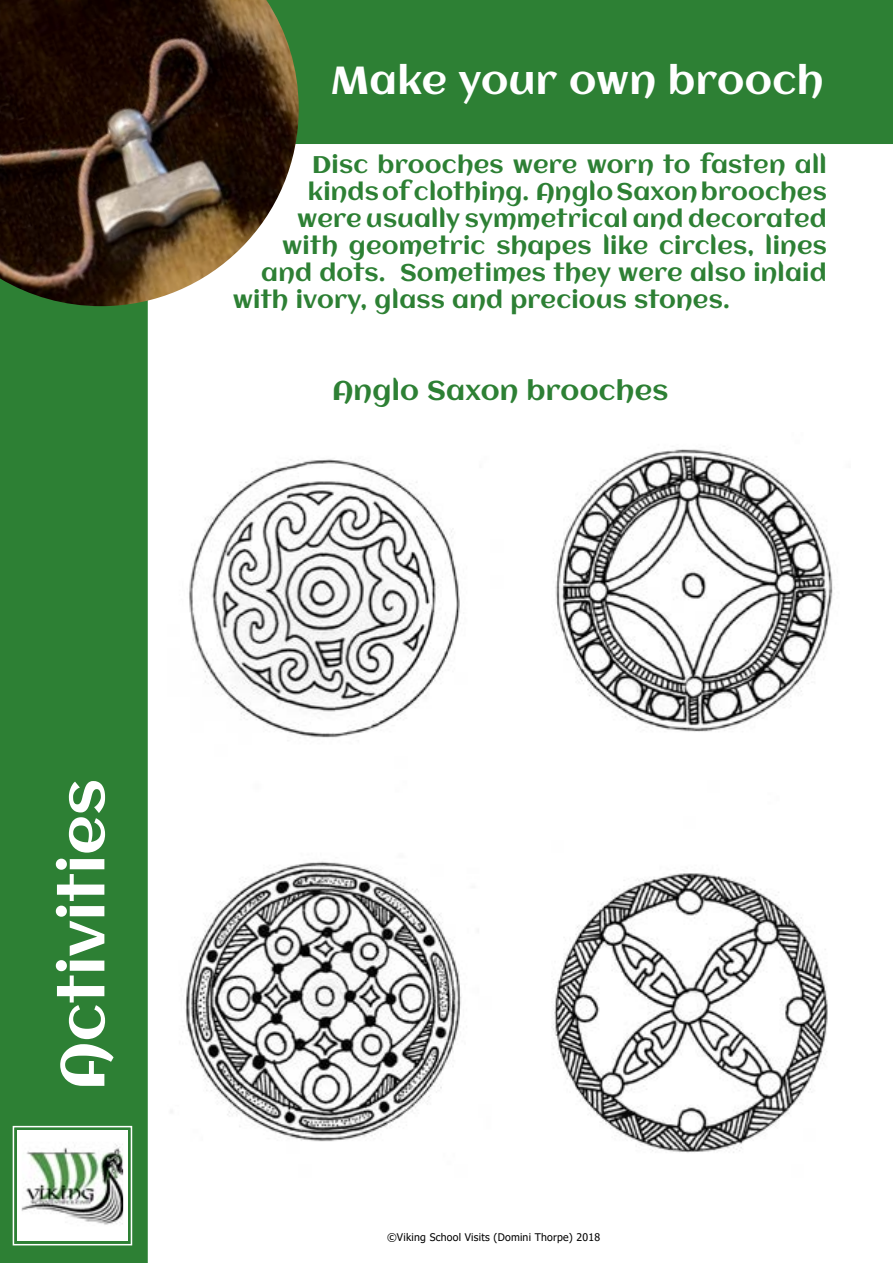
<style>
.page{position:relative;width:893px;height:1263px;background:#fff}
.page>*{position:absolute;margin:0;border:0;box-sizing:border-box;transform-origin:0 0}
.t1{font:61.5px "Aclonica";color:#fff}
.t2{font:39px "Aclonica";letter-spacing:.01em;color:#fff}
.t3{font:27px "Aclonica";letter-spacing:.01em;color:#2d8034}
.t4{font:24px "Aclonica";letter-spacing:.01em;color:#2d8034}
.t5{font:10.5px "Tahoma";letter-spacing:.02em;color:#000}
</style>
<div class="page">
<div style="left:299px;top:0;width:594px;height:144px;background:#2d8034"></div>
<div style="left:0;top:306px;width:148px;height:957px;background:#2d8034"></div>
<svg style="left:12px;top:1125px;width:121px;height:121px"></svg>
<img style="left:0;top:0;width:299px;height:306px">
<img style="left:171px;top:449px;width:664px;height:704px">
<h2 class="t2" style="left:331px;top:54px;width:495px">Make your own brooch</h2>
<p class="t4" style="left:312px;top:148px;width:516px">Disc brooches were worn to fasten all</p>
<p class="t4" style="left:308px;top:175px;width:521px">kinds of clothing. Anglo Saxon brooches</p>
<p class="t4" style="left:297px;top:202px;width:531px">were usually symmetrical and decorated</p>
<p class="t4" style="left:282px;top:229px;width:546px">with geometric shapes like circles, lines</p>
<p class="t4" style="left:261px;top:256px;width:567px">and dots. Sometimes they were also inlaid</p>
<p class="t4" style="left:233px;top:283px;width:498px">with ivory, glass and precious stones.</p>
<p class="t3" style="left:332px;top:372px;width:338px">Anglo Saxon brooches</p>
<h1 class="t1" style="left:40px;top:1090px;width:313px;rotate:-90deg">Activities</h1>
<p class="t5" style="left:387px;top:1230px;width:215px">©Viking School Visits (Domini Thorpe) 2018</p>
</div>
